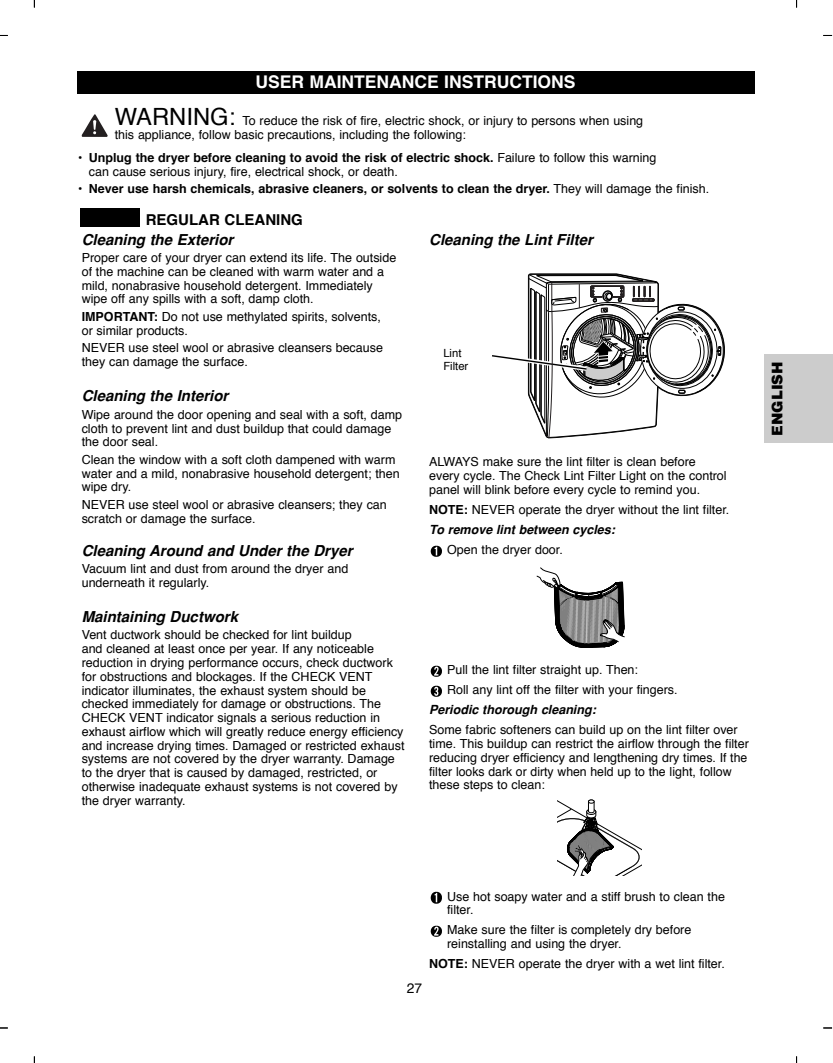
<style>
.page{position:relative;width:833px;height:1063px;background:#fff}
.page>*{position:absolute;margin:0;border:0;box-sizing:border-box;transform-origin:0 0}
.t1{font:700 17.5px "Helvetica";color:#fff}
.t2{font:italic 700 15px "Helvetica";color:#000}
.t3{font:700 15px "Helvetica";color:#000}
.t4{font:900 15px "Helvetica";color:#000}
.t5{font:13.75px "Helvetica";color:#000}
.t6{font:12.5px/13.8px "Helvetica";color:#000}
.t7{font:700 12.5px "Helvetica";color:#000}
.t8{font:italic 700 12.5px "Helvetica";color:#000}
.t9{font:11.25px/13.5px "Helvetica";color:#000}
.s1{font-size:23.75px}
.s2{font-weight:700}
.s3{font-weight:400}
.s4{font-weight:700;font-style:italic}
</style>
<div class="page">
<div style="left:77px;top:71px;width:677px;height:22px;background:#000"></div>
<svg style="left:82px;top:114px;width:26px;height:23px"></svg>
<svg style="left:430px;top:545px;width:12px;height:12px"></svg>
<svg style="left:430px;top:665px;width:12px;height:12px"></svg>
<svg style="left:430px;top:685px;width:12px;height:12px"></svg>
<svg style="left:430px;top:891px;width:12px;height:13px"></svg>
<svg style="left:430px;top:925px;width:12px;height:12px"></svg>
<svg style="left:492px;top:273px;width:233px;height:166px"></svg>
<svg style="left:536px;top:567px;width:89px;height:81px"></svg>
<svg style="left:557px;top:799px;width:84px;height:77px"></svg>
<div style="left:80px;top:209px;width:60px;height:18px;background:#000"></div>
<div style="left:763px;top:354px;width:69px;height:89px;background:#ccc"></div>
<h1 class="t1" style="left:255px;top:74px;width:321px">USER MAINTENANCE INSTRUCTIONS</h1>
<p class="t6" style="left:115px;top:115px;width:530px"><span class="s1">WARNING:</span> To reduce the risk of fire, electric shock, or injury to persons when using this appliance, follow basic precautions, including the following:</p>
<p class="t6" style="left:89px;top:152px;width:569px;text-indent:-11px">• <span class="s2">Unplug the dryer before cleaning to avoid the risk of electric shock.</span> Failure to follow this warning can cause serious injury, fire, electrical shock, or death.</p>
<p class="t7" style="left:78px;top:184px;width:632px"><span class="s3">•</span> Never use harsh chemicals, abrasive cleaners, or solvents to clean the dryer. <span class="s3">They will damage the finish.</span></p>
<p class="t3" style="left:146px;top:214px;width:159px">REGULAR CLEANING</p>
<p class="t2" style="left:82px;top:234px;width:153px">Cleaning the Exterior</p>
<p class="t6" style="left:82px;top:252px;width:316px">Proper care of your dryer can extend its life. The outside of the machine can be cleaned with warm water and a mild, nonabrasive household detergent. Immediately wipe off any spills with a soft, damp cloth.</p>
<p class="t6" style="left:82px;top:311px;width:301px"><span class="s2">IMPORTANT:</span> Do not use methylated spirits, solvents, or similar products.</p>
<p class="t6" style="left:82px;top:342px;width:303px">NEVER use steel wool or abrasive cleansers because they can damage the surface.</p>
<p class="t2" style="left:82px;top:390px;width:148px">Cleaning the Interior</p>
<p class="t6" style="left:82px;top:408px;width:322px">Wipe around the door opening and seal with a soft, damp cloth to prevent lint and dust buildup that could damage the door seal.</p>
<p class="t6" style="left:82px;top:453px;width:319px">Clean the window with a soft cloth dampened with warm water and a mild, nonabrasive household detergent; then wipe dry.</p>
<p class="t6" style="left:82px;top:498px;width:306px">NEVER use steel wool or abrasive cleansers; they can scratch or damage the surface.</p>
<p class="t2" style="left:82px;top:545px;width:272px">Cleaning Around and Under the Dryer</p>
<p class="t6" style="left:82px;top:563px;width:268px">Vacuum lint and dust from around the dryer and underneath it regularly.</p>
<p class="t2" style="left:82px;top:611px;width:158px">Maintaining Ductwork</p>
<p class="t6" style="left:82px;top:629px;width:324px">Vent ductwork should be checked for lint buildup<br>and cleaned at least once per year. If any noticeable reduction in drying performance occurs, check ductwork for obstructions and blockages. If the CHECK VENT indicator illuminates, the exhaust system should be checked immediately for damage or obstructions. The CHECK VENT indicator signals a serious reduction in exhaust airflow which will greatly reduce energy efficiency and increase drying times. Damaged or restricted exhaust systems are not covered by the dryer warranty. Damage to the dryer that is caused by damaged, restricted, or otherwise inadequate exhaust systems is not covered by the dryer warranty.</p>
<p class="t2" style="left:429px;top:234px;width:165px">Cleaning the Lint Filter</p>
<p class="t9" style="left:443px;top:347px;width:26px">Lint<br>Filter</p>
<p class="t6" style="left:429px;top:456px;width:299px">ALWAYS make sure the lint filter is clean before every cycle. The Check Lint Filter Light on the control panel will blink before every cycle to remind you.</p>
<p class="t6" style="left:429px;top:500px;width:301px;line-height:20px"><span class="s2">NOTE:</span> NEVER operate the dryer without the lint filter.<br><span class="s4">To remove lint between cycles:</span></p>
<p class="t6" style="left:447px;top:543px;width:117px">Open the dryer door.</p>
<p class="t6" style="left:447px;top:661px;width:232px;line-height:20px">Pull the lint filter straight up. Then:<br>Roll any lint off the filter with your fingers.</p>
<p class="t8" style="left:429px;top:705px;width:168px">Periodic thorough cleaning:</p>
<p class="t6" style="left:429px;top:724px;width:321px">Some fabric softeners can build up on the lint filter over time. This buildup can restrict the airflow through the filter reducing dryer efficiency and lengthening dry times. If the filter looks dark or dirty when held up to the light, follow these steps to clean:</p>
<p class="t4" style="left:766px;top:436px;width:76px;rotate:-90deg">ENGLISH</p>
<p class="t5" style="left:406px;top:982px;width:17px">27</p>
<p class="t6" style="left:447px;top:890px;width:279px">Use hot soapy water and a stiff brush to clean the filter.</p>
<p class="t6" style="left:447px;top:924px;width:246px">Make sure the filter is completely dry before reinstalling and using the dryer.</p>
<p class="t6" style="left:429px;top:958px;width:297px"><span class="s2">NOTE:</span> NEVER operate the dryer with a wet lint filter.</p>
</div>
